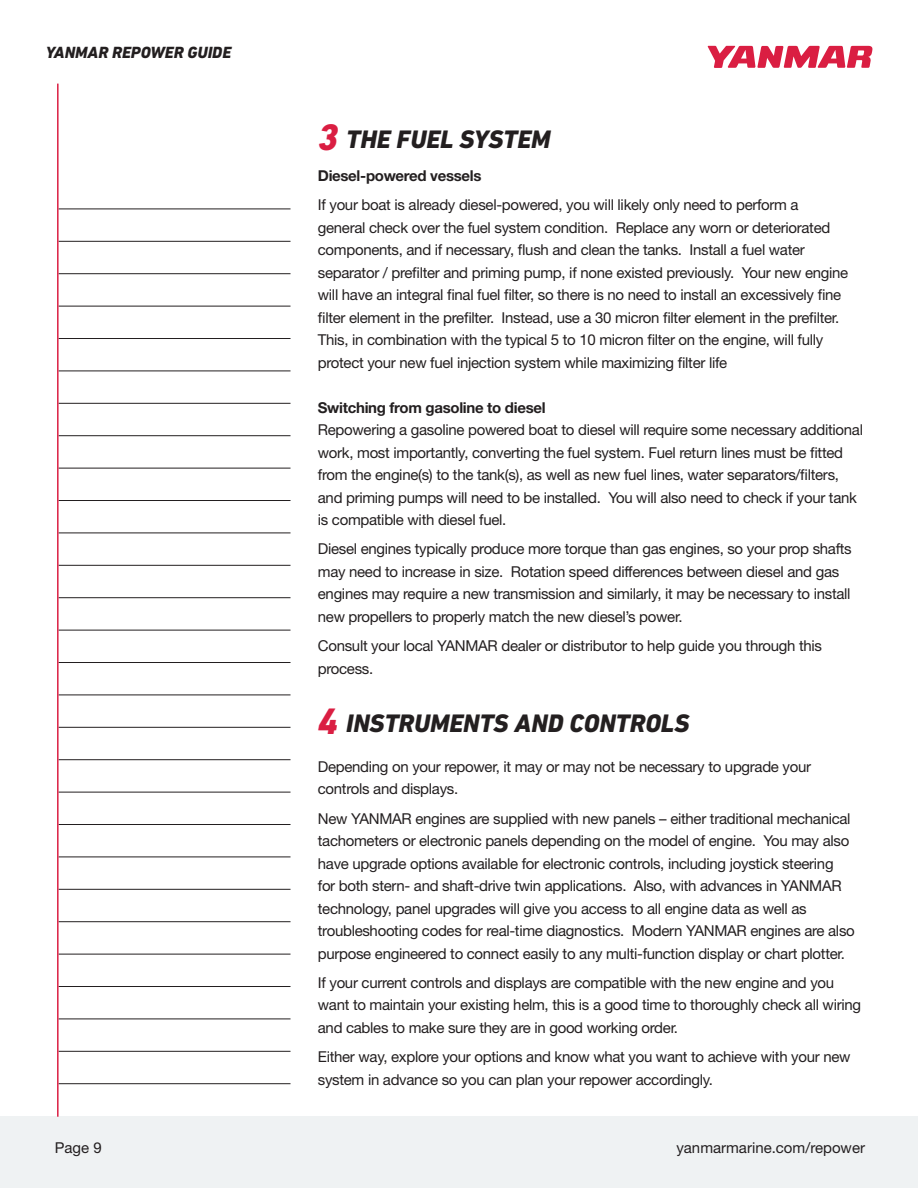
<style>
.page{position:relative;width:918px;height:1188px;background:#fff}
.page>*{position:absolute;margin:0;border:0;box-sizing:border-box;transform-origin:0 0}
.t1{font:italic 800 37.5px "DIN Next LT Pro";color:#da1e42}
.HEADLINE{font:italic 800 25.8px "DIN Next LT Pro";color:#231f20}
.t2{font:italic 800 16.5px "DIN Next LT Pro";color:#231f20}
.LINE{font:15px/22.5px "Helvetica Neue LT Std";letter-spacing:-.02em;color:#231f20}
.t3{font:700 15px "Helvetica Neue LT Std";letter-spacing:-.02em;color:#231f20}
.LINE-2{font:15px "Helvetica Neue LT Std";color:#231f20}
</style>
<div class="page">
<svg style="left:708px;top:46px;width:165px;height:22px"></svg>
<div style="left:0;top:1117px;width:918px;height:71px;background:#eff2f3"></div>
<hr style="left:59px;top:209px;width:232px;height:1px;background:#231f20">
<hr style="left:59px;top:241px;width:232px;height:1px;background:#231f20">
<hr style="left:59px;top:273px;width:232px;height:1px;background:#231f20">
<hr style="left:59px;top:306px;width:232px;height:1px;background:#231f20">
<hr style="left:59px;top:338px;width:232px;height:1px;background:#231f20">
<hr style="left:59px;top:371px;width:232px;height:1px;background:#231f20">
<hr style="left:59px;top:403px;width:232px;height:1px;background:#231f20">
<hr style="left:59px;top:435px;width:232px;height:1px;background:#231f20">
<hr style="left:59px;top:468px;width:232px;height:1px;background:#231f20">
<hr style="left:59px;top:500px;width:232px;height:1px;background:#231f20">
<hr style="left:59px;top:533px;width:232px;height:1px;background:#231f20">
<hr style="left:59px;top:565px;width:232px;height:1px;background:#231f20">
<hr style="left:59px;top:597px;width:232px;height:1px;background:#231f20">
<hr style="left:59px;top:630px;width:232px;height:1px;background:#231f20">
<hr style="left:59px;top:662px;width:232px;height:1px;background:#231f20">
<hr style="left:59px;top:695px;width:232px;height:1px;background:#231f20">
<hr style="left:59px;top:727px;width:232px;height:1px;background:#231f20">
<hr style="left:59px;top:759px;width:232px;height:1px;background:#231f20">
<hr style="left:59px;top:792px;width:232px;height:1px;background:#231f20">
<hr style="left:59px;top:824px;width:232px;height:1px;background:#231f20">
<hr style="left:59px;top:857px;width:232px;height:1px;background:#231f20">
<hr style="left:59px;top:889px;width:232px;height:1px;background:#231f20">
<hr style="left:59px;top:921px;width:232px;height:1px;background:#231f20">
<hr style="left:59px;top:954px;width:232px;height:1px;background:#231f20">
<hr style="left:59px;top:986px;width:232px;height:1px;background:#231f20">
<hr style="left:59px;top:1019px;width:232px;height:1px;background:#231f20">
<hr style="left:59px;top:1051px;width:232px;height:1px;background:#231f20">
<hr style="left:59px;top:1083px;width:232px;height:1px;background:#231f20">
<hr style="left:57px;top:84px;width:2px;height:1033px;background:#da1e42">
<p class="t2" style="left:46px;top:43px;width:187px">YANMAR REPOWER GUIDE</p>
<p class="t1" style="left:318px;top:115px;width:22px">3</p>
<p class="HEADLINE" style="left:346px;top:124px;width:206px">THE FUEL SYSTEM</p>
<p class="t3" style="left:318px;top:166px;width:165px">Diesel-powered vessels</p>
<p class="LINE" style="left:318px;top:193px;width:532px">If your boat is already diesel-powered, you will likely only need to perform a general check over the fuel system condition. Replace any worn or deteriorated components, and if necessary, flush and clean the tanks. Install a fuel water separator / prefilter and priming pump, if none existed previously. Your new engine will have an integral final fuel filter, so there is no need to install an excessively fine filter element in the prefilter. Instead, use a 30 micron filter element in the prefilter.<br>This, in combination with the typical 5 to 10 micron filter on the engine, will fully protect your new fuel injection system while maximizing filter life</p>
<p class="t3" style="left:318px;top:398px;width:229px">Switching from gasoline to diesel</p>
<p class="LINE" style="left:318px;top:418px;width:547px">Repowering a gasoline powered boat to diesel will require some necessary additional work, most importantly, converting the fuel system. Fuel return lines must be fitted from the engine(s) to the tank(s), as well as new fuel lines, water separators/filters, and priming pumps will need to be installed. You will also need to check if your tank is compatible with diesel fuel.</p>
<p class="LINE" style="left:318px;top:538px;width:535px">Diesel engines typically produce more torque than gas engines, so your prop shafts may need to increase in size. Rotation speed differences between diesel and gas engines may require a new transmission and similarly, it may be necessary to install new propellers to properly match the new diesel’s power.</p>
<p class="LINE" style="left:318px;top:634px;width:506px">Consult your local YANMAR dealer or distributor to help guide you through this process.</p>
<p class="t1" style="left:318px;top:699px;width:22px">4</p>
<p class="HEADLINE" style="left:346px;top:708px;width:345px">INSTRUMENTS AND CONTROLS</p>
<p class="LINE" style="left:318px;top:755px;width:495px">Depending on your repower, it may or may not be necessary to upgrade your controls and displays.</p>
<p class="LINE" style="left:318px;top:807px;width:538px">New YANMAR engines are supplied with new panels – either traditional mechanical tachometers or electronic panels depending on the model of engine. You may also have upgrade options available for electronic controls, including joystick steering<br>for both stern- and shaft-drive twin applications. Also, with advances in YANMAR technology, panel upgrades will give you access to all engine data as well as troubleshooting codes for real-time diagnostics. Modern YANMAR engines are also purpose engineered to connect easily to any multi-function display or chart plotter.</p>
<p class="LINE" style="left:318px;top:971px;width:545px">If your current controls and displays are compatible with the new engine and you want to maintain your existing helm, this is a good time to thoroughly check all wiring and cables to make sure they are in good working order.</p>
<p class="LINE" style="left:318px;top:1045px;width:534px">Either way, explore your options and know what you want to achieve with your new system in advance so you can plan your repower accordingly.</p>
<p class="LINE" style="left:55px;top:1137px;width:48px">Page 9</p>
<p class="LINE-2" style="left:676px;top:1139px;width:190px">yanmarmarine.com/repower</p>
</div>
